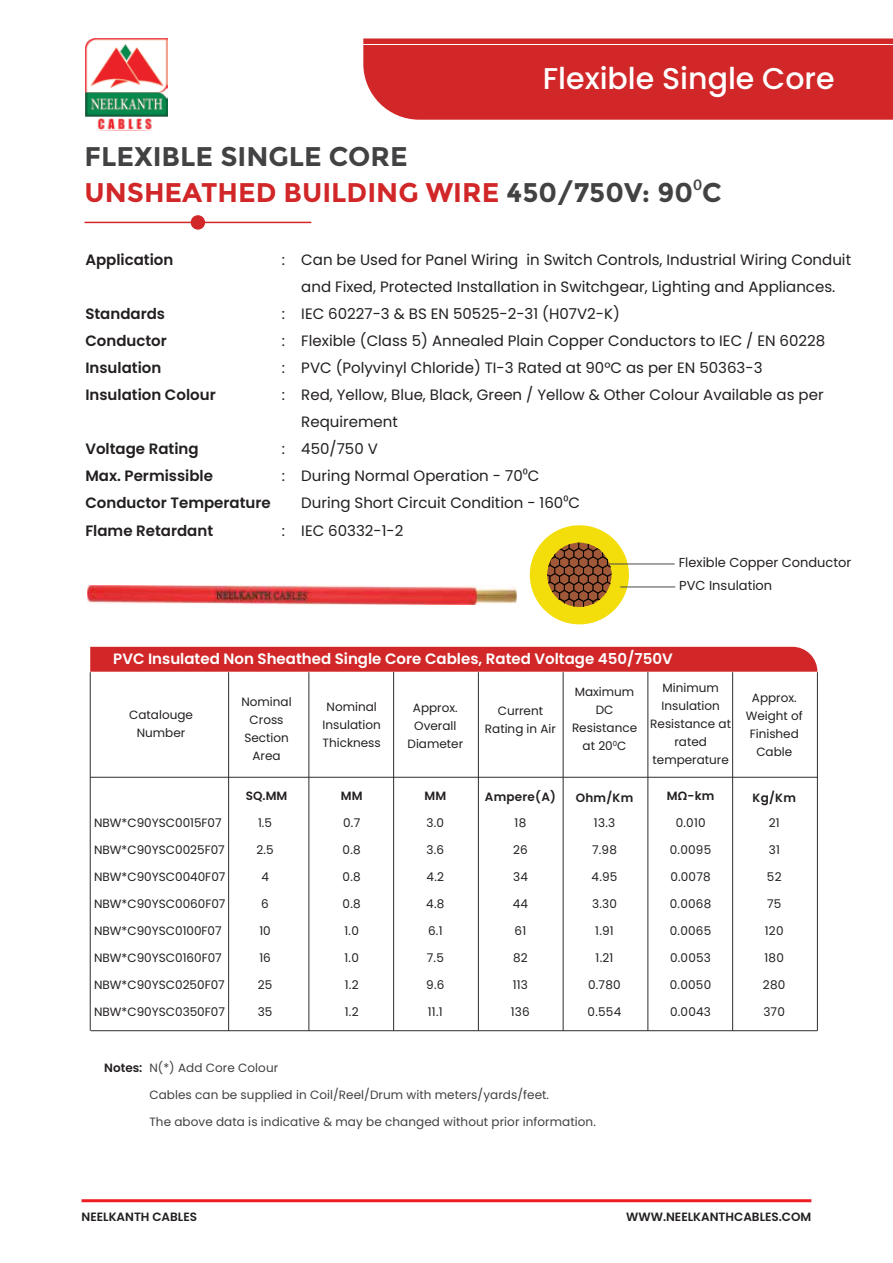
<style>
.page{position:relative;width:893px;height:1263px;background:#fff}
.page>*{position:absolute;margin:0;border:0;box-sizing:border-box;transform-origin:0 0}
.t1{font:500 30px "Poppins";color:#fff}
.t2{font:700 27px/36px "Montserrat";color:#d22728}
.t3{font:15px/27px "Poppins";color:#231f20}
.t4{font:600 15px/27px "Poppins";color:#231f20}
.t5{font:600 15px "Poppins";color:#fff}
.t6{font:13.05px/22.5px "Poppins";color:#231f20}
.t7{font:12px/18px "Poppins";color:#231f20;text-align:center}
.t8{font:12px "Poppins";letter-spacing:.005em;color:#414042}
.t9{font:600 12px "Poppins";color:#231f20}
.s1{color:#424143}
.s2{color:#434243}
.s3{font-family:"Myriad Pro";font-weight:400;color:#434243}
.s4{font-family:"Myriad Pro"}
</style>
<div class="page">
<hr style="left:84px;top:222px;width:227px;height:1px;background:#d22728">
<div style="left:191px;top:216px;width:13px;height:13px;background:#d22728;border-radius:50%"></div>
<div style="left:191px;top:215px;width:14px;height:15px;border:2px solid #d22728;border-radius:50%"></div>
<hr style="left:228px;top:672px;width:1px;height:359px;background:#2d2d2d">
<hr style="left:309px;top:672px;width:1px;height:359px;background:#2d2d2d">
<hr style="left:393px;top:672px;width:1px;height:359px;background:#2d2d2d">
<hr style="left:478px;top:672px;width:1px;height:359px;background:#2d2d2d">
<hr style="left:563px;top:672px;width:1px;height:359px;background:#2d2d2d">
<hr style="left:732px;top:672px;width:1px;height:359px;background:#2d2d2d">
<hr style="left:90px;top:672px;width:1px;height:359px;background:#2d2d2d">
<hr style="left:817px;top:672px;width:1px;height:359px;background:#2d2d2d">
<hr style="left:648px;top:672px;width:1px;height:359px;background:#2d2d2d">
<hr style="left:90px;top:777px;width:727px;height:1px;background:#2d2d2d">
<hr style="left:91px;top:1030px;width:726px;height:1px;background:#2d2d2d">
<div style="left:90px;top:647px;width:727px;height:25px;background:#d22728"></div>
<img style="left:88px;top:585px;width:428px;height:19px">
<div style="left:530px;top:525px;width:99px;height:99px;background:#f3dd0a;border-radius:50%"></div>
<hr style="left:604px;top:563px;width:71px;height:1px;background:#4a494a">
<hr style="left:620px;top:586px;width:55px;height:1px;background:#4a494a">
<svg style="left:547px;top:543px;width:64px;height:64px"></svg>
<hr style="left:82px;top:1199px;width:729px;height:3px;background:#ed1d24">
<div style="left:363px;top:38px;width:530px;height:82px;background:#d22728"></div>
<hr style="left:0;top:44px;width:893px;height:1px;background:#fff">
<img style="left:85px;top:38px;width:83px;height:92px">
<h1 class="t1" style="left:543px;top:61px;width:293px">Flexible Single Core</h1>
<h2 class="t2" style="left:84px;top:138px;width:639px"><span class="s1">FLEXIBLE SINGLE CORE<br></span>UNSHEATHED BUILDING WIRE <span class="s2">450/750V: 90</span><span class="s3">0</span><span class="s2">C</span></h2>
<p class="t4" style="left:85px;top:247px;width:90px">Application</p>
<p class="t4" style="left:85px;top:301px;width:132px">Standards<br>Conductor<br>Insulation<br>Insulation Colour</p>
<p class="t3" style="left:282px;top:247px;width:5px">:</p>
<p class="t3" style="left:282px;top:301px;width:5px;text-align:justify">: : : :</p>
<p class="t4" style="left:85px;top:436px;width:187px">Voltage Rating<br>Max. Permissible<br>Conductor Temperature<br>Flame Retardant</p>
<p class="t3" style="left:282px;top:436px;width:5px">: :</p>
<p class="t3" style="left:282px;top:517px;width:5px">:</p>
<p class="t3" style="left:301px;top:247px;width:551px">Can be Used for Panel Wiring in Switch Controls, Industrial Wiring Conduit and Fixed, Protected Installation in Switchgear, Lighting and Appliances.<br>IEC 60227-3 &amp; BS EN 50525-2-31 (H07V2-K)<br>Flexible (Class 5) Annealed Plain Copper Conductors to IEC / EN 60228<br>PVC (Polyvinyl Chloride) TI-3 Rated at 90°C as per EN 50363-3<br>Red, Yellow, Blue, Black, Green / Yellow &amp; Other Colour Available as per Requirement<br>450/750 V<br>During Normal Operation - 70<span class="s4">0</span>C<br>During Short Circuit Condition - 160<span class="s4">0</span>C<br>IEC 60332-1-2</p>
<p class="t6" style="left:679px;top:552px;width:174px">Flexible Copper Conductor<br>PVC Insulation</p>
<p class="t5" style="left:113px;top:650px;width:561px">PVC Insulated Non Sheathed Single Core Cables, Rated Voltage 450/750V</p>
<p class="t7" style="left:129px;top:705px;width:65px">Catalouge<br>Number</p>
<p class="t7" style="left:94px;top:814px;width:129px">NBW*C90YSC0015F07</p>
<p class="t7" style="left:94px;top:841px;width:132px">NBW*C90YSC0025F07</p>
<p class="t7" style="left:94px;top:868px;width:133px">NBW*C90YSC0040F07</p>
<p class="t7" style="left:94px;top:895px;width:133px">NBW*C90YSC0060F07</p>
<p class="t7" style="left:94px;top:922px;width:129px">NBW*C90YSC0100F07</p>
<p class="t7" style="left:94px;top:949px;width:129px">NBW*C90YSC0160F07</p>
<p class="t7" style="left:94px;top:976px;width:132px">NBW*C90YSC0250F07</p>
<p class="t7" style="left:94px;top:1003px;width:132px">NBW*C90YSC0350F07</p>
<p class="t7" style="left:241px;top:693px;width:52px">Nominal<br>Cross<br>Section<br>Area</p>
<p class="t7" style="left:323px;top:698px;width:60px">Nominal<br>Insulation<br>Thickness</p>
<p class="t7" style="left:407px;top:699px;width:57px">Approx.<br>Overall<br>Diameter</p>
<p class="t7" style="left:485px;top:702px;width:73px">Current<br>Rating in Air</p>
<p class="t7" style="left:572px;top:683px;width:67px">Maximum<br>DC<br>Resistance at 20<sup>0</sup>C</p>
<p class="t7" style="left:650px;top:679px;width:82px">Minimum<br>Insulation<br>Resistance at rated temperature</p>
<p class="t7" style="left:746px;top:688px;width:59px">Approx.<br>Weight of<br>Finished<br>Cable</p>
<p class="t9" style="left:246px;top:789px;width:43px">SQ.MM</p>
<p class="t9" style="left:341px;top:789px;width:23px">MM</p>
<p class="t9" style="left:424px;top:789px;width:23px">MM</p>
<p class="t9" style="left:485px;top:790px;width:73px">Ampere(A)</p>
<p class="t9" style="left:576px;top:790px;width:59px">Ohm/Km</p>
<p class="t9" style="left:667px;top:789px;width:49px">MΩ-km</p>
<p class="t9" style="left:753px;top:790px;width:45px">Kg/Km</p>
<p class="t7" style="left:258px;top:814px;width:15px">1.5</p>
<p class="t7" style="left:257px;top:841px;width:18px">2.5</p>
<p class="t7" style="left:261px;top:868px;width:9px">4</p>
<p class="t7" style="left:261px;top:895px;width:9px">6</p>
<p class="t7" style="left:259px;top:922px;width:13px">10</p>
<p class="t7" style="left:259px;top:949px;width:13px">16</p>
<p class="t7" style="left:258px;top:976px;width:16px">25</p>
<p class="t7" style="left:258px;top:1003px;width:16px">35</p>
<p class="t7" style="left:343px;top:814px;width:19px">0.7</p>
<p class="t7" style="left:343px;top:841px;width:20px">0.8</p>
<p class="t7" style="left:343px;top:868px;width:20px">0.8</p>
<p class="t7" style="left:343px;top:895px;width:20px">0.8</p>
<p class="t7" style="left:345px;top:922px;width:16px">1.0</p>
<p class="t7" style="left:345px;top:949px;width:16px">1.0</p>
<p class="t7" style="left:345px;top:976px;width:15px">1.2</p>
<p class="t7" style="left:345px;top:1003px;width:15px">1.2</p>
<p class="t7" style="left:427px;top:814px;width:19px">3.0</p>
<p class="t7" style="left:426px;top:841px;width:19px">3.6</p>
<p class="t7" style="left:427px;top:868px;width:19px">4.2</p>
<p class="t7" style="left:426px;top:895px;width:20px">4.8</p>
<p class="t7" style="left:428px;top:922px;width:16px">6.1</p>
<p class="t7" style="left:427px;top:949px;width:19px">7.5</p>
<p class="t7" style="left:426px;top:976px;width:20px">9.6</p>
<p class="t7" style="left:428px;top:1003px;width:16px">11.1</p>
<p class="t7" style="left:515px;top:814px;width:13px">18</p>
<p class="t7" style="left:513px;top:841px;width:16px">26</p>
<p class="t7" style="left:513px;top:868px;width:16px">34</p>
<p class="t7" style="left:513px;top:895px;width:17px">44</p>
<p class="t7" style="left:515px;top:922px;width:13px">61</p>
<p class="t7" style="left:513px;top:949px;width:16px">82</p>
<p class="t7" style="left:513px;top:976px;width:17px">113</p>
<p class="t7" style="left:511px;top:1003px;width:21px">136</p>
<p class="t7" style="left:594px;top:814px;width:23px">13.3</p>
<p class="t7" style="left:592px;top:841px;width:26px">7.98</p>
<p class="t7" style="left:592px;top:868px;width:27px">4.95</p>
<p class="t7" style="left:592px;top:895px;width:26px">3.30</p>
<p class="t7" style="left:595px;top:922px;width:20px">1.91</p>
<p class="t7" style="left:596px;top:949px;width:19px">1.21</p>
<p class="t7" style="left:588px;top:976px;width:34px">0.780</p>
<p class="t7" style="left:588px;top:1003px;width:35px">0.554</p>
<p class="t7" style="left:676px;top:814px;width:31px">0.010</p>
<p class="t7" style="left:670px;top:841px;width:43px">0.0095</p>
<p class="t7" style="left:670px;top:868px;width:42px">0.0078</p>
<p class="t7" style="left:670px;top:895px;width:43px">0.0068</p>
<p class="t7" style="left:670px;top:922px;width:43px">0.0065</p>
<p class="t7" style="left:670px;top:949px;width:42px">0.0053</p>
<p class="t7" style="left:670px;top:976px;width:43px">0.0050</p>
<p class="t7" style="left:670px;top:1003px;width:42px">0.0043</p>
<p class="t7" style="left:769px;top:814px;width:12px">21</p>
<p class="t7" style="left:769px;top:841px;width:13px">31</p>
<p class="t7" style="left:767px;top:868px;width:16px">52</p>
<p class="t7" style="left:767px;top:895px;width:16px">75</p>
<p class="t7" style="left:765px;top:922px;width:20px">120</p>
<p class="t7" style="left:764px;top:949px;width:21px">180</p>
<p class="t7" style="left:763px;top:976px;width:24px">280</p>
<p class="t7" style="left:763px;top:1003px;width:23px">370</p>
<p class="t8" style="left:149px;top:1061px;width:130px">N(*) Add Core Colour</p>
<p class="t8" style="left:149px;top:1088px;width:401px">Cables can be supplied in Coil/Reel/Drum with meters/yards/feet.</p>
<p class="t8" style="left:149px;top:1115px;width:448px">The above data is indicative &amp; may be changed without prior information.</p>
<p class="t9" style="left:104px;top:1061px;width:40px">Notes:</p>
<p class="t9" style="left:82px;top:1210px;width:117px">NEELKANTH CABLES</p>
<p class="t9" style="left:626px;top:1210px;width:187px">WWW.NEELKANTHCABLES.COM</p>
</div>
